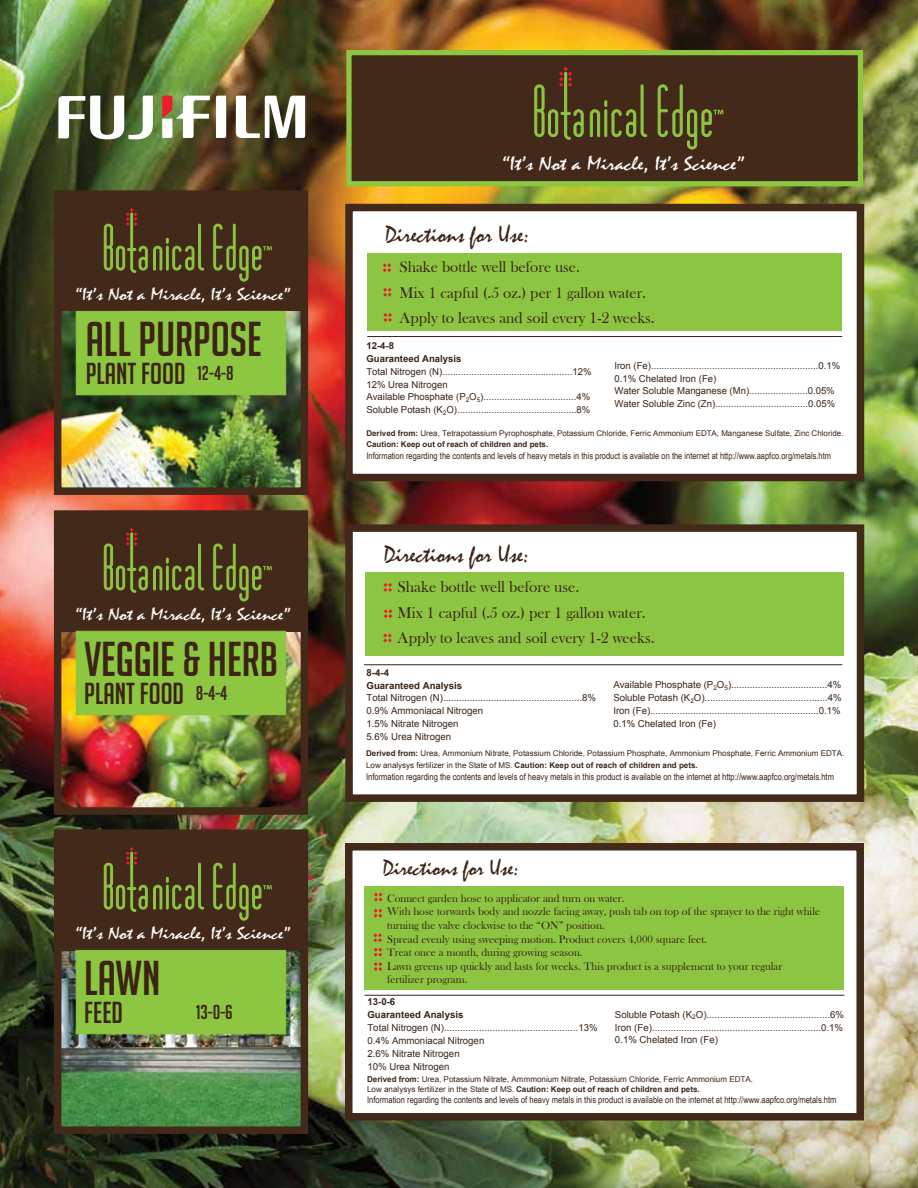
<style>
.page{position:relative;width:918px;height:1188px;background:#fff}
.page>*{position:absolute;margin:0;border:0;box-sizing:border-box;transform-origin:0 0}
.t1{font:47.7px "Big Noodle Titling";color:#3c2415}
.t2{font:29.55px "Big Noodle Titling";color:#3c2415}
.t3{font:24px "Mistral";color:#3c2415}
.t4{font:23.85px "Mistral";color:#3c2415}
.t5{font:22.5px "Mistral";color:#3c2415}
.t6{font:20.1px "Mistral";color:#fff;scale:1.18 1}
.t7{font:19.8px "Big Noodle Titling";color:#3c2415}
.t8{font:17.85px "Mistral";color:#fff;scale:1.18 1}
.t9{font:16.05px/25.7px "Bask Old Face";color:#3c2415}
.t10{font:15.9px/25.5px "Bask Old Face";color:#3c2415}
.t11{font:11.25px/13.5px "Bask Old Face";color:#3c2415}
.t12{font:9.6px/12.9px "Arial";color:#3c2415}
.t13{font:700 9.6px/12.9px "Arial";color:#3c2415}
.t14{font:9.3px "Arial Narrow";color:#3c2415}
.t15{font:9.15px "Arial Narrow";color:#3c2415}
.t16{font:8.1px/9.6px "Arial";color:#3c2415}
.t17{font:7.95px/11.1px "Arial";color:#3c2415}
.s1{font-weight:700}
</style>
<div class="page">
<img style="left:0;top:0;width:918px;height:1188px">
<div style="left:346px;top:50px;width:517px;height:136px;background:#42291a;border:5px solid #8dc640"></div>
<svg style="left:216px;top:96px;width:10px;height:42px"></svg>
<svg style="left:236px;top:96px;width:69px;height:42px"></svg>
<svg style="left:58px;top:96px;width:95px;height:44px"></svg>
<svg style="left:162px;top:96px;width:48px;height:42px"></svg>
<div style="left:345px;top:204px;width:519px;height:277px;background:#fff;border:8px solid #42291a"></div>
<div style="left:367px;top:253px;width:475px;height:78px;background:#8cc541"></div>
<svg style="left:383px;top:263px;width:8px;height:9px"></svg>
<svg style="left:383px;top:288px;width:9px;height:9px"></svg>
<svg style="left:383px;top:313px;width:9px;height:9px"></svg>
<hr style="left:367px;top:336px;width:475px;height:1px;background:#3c2415">
<div style="left:345px;top:524px;width:519px;height:278px;background:#fff;border:8px solid #42291a"></div>
<div style="left:365px;top:572px;width:479px;height:84px;background:#8cc541"></div>
<svg style="left:383px;top:583px;width:9px;height:9px"></svg>
<svg style="left:384px;top:609px;width:8px;height:9px"></svg>
<svg style="left:383px;top:634px;width:9px;height:8px"></svg>
<hr style="left:364px;top:664px;width:478px;height:1px;background:#3c2415">
<div style="left:345px;top:843px;width:519px;height:278px;background:#fff;border:8px solid #42291a"></div>
<div style="left:365px;top:887px;width:479px;height:103px;background:#8cc541"></div>
<svg style="left:374px;top:893px;width:9px;height:8px"></svg>
<svg style="left:374px;top:909px;width:8px;height:9px"></svg>
<svg style="left:373px;top:933px;width:9px;height:9px"></svg>
<hr style="left:365px;top:995px;width:479px;height:1px;background:#3c2415">
<svg style="left:374px;top:948px;width:8px;height:23px"></svg>
<img style="left:63px;top:950px;width:236px;height:175px">
<div style="left:58px;top:833px;width:246px;height:117px;background:#42291a"></div>
<div style="left:54px;top:829px;width:254px;height:305px;border:8px solid #42291a"></div>
<div style="left:76px;top:950px;width:210px;height:84px;background:#8dc641"></div>
<svg style="left:213px;top:862px;width:59px;height:59px"></svg>
<svg style="left:103px;top:847px;width:101px;height:65px"></svg>
<div style="left:58px;top:194px;width:246px;height:117px;background:#42291a"></div>
<img style="left:63px;top:311px;width:236px;height:175px">
<div style="left:54px;top:190px;width:254px;height:305px;border:8px solid #42291a"></div>
<div style="left:76px;top:311px;width:210px;height:84px;background:#8dc641"></div>
<svg style="left:213px;top:223px;width:59px;height:59px"></svg>
<svg style="left:103px;top:208px;width:101px;height:65px"></svg>
<img style="left:63px;top:631px;width:236px;height:175px">
<div style="left:58px;top:514px;width:246px;height:117px;background:#42291a"></div>
<div style="left:54px;top:510px;width:254px;height:305px;border:8px solid #42291a"></div>
<div style="left:76px;top:631px;width:210px;height:84px;background:#8dc641;border:1px solid #8cc541"></div>
<svg style="left:213px;top:543px;width:59px;height:59px"></svg>
<svg style="left:103px;top:528px;width:101px;height:65px"></svg>
<svg style="left:657px;top:84px;width:67px;height:66px"></svg>
<svg style="left:534px;top:67px;width:114px;height:73px"></svg>
<h3 class="t8" style="left:75px;top:283px;width:184px">“It’s Not a Miracle, It’s Science”</h3>
<h1 class="t1" style="left:86px;top:314px;width:178px">ALL PURPOSE</h1>
<h3 class="t7" style="left:197px;top:362px;width:38px">12-4-8</h3>
<h2 class="t2" style="left:86px;top:357px;width:101px">PLANT FOOD</h2>
<h3 class="t8" style="left:75px;top:603px;width:184px">“It’s Not a Miracle, It’s Science”</h3>
<h1 class="t1" style="left:84px;top:634px;width:195px">VEGGIE &amp; HERB</h1>
<h3 class="t7" style="left:196px;top:682px;width:33px">8-4-4</h3>
<h2 class="t2" style="left:84px;top:677px;width:101px">PLANT FOOD</h2>
<h3 class="t8" style="left:75px;top:922px;width:184px">“It’s Not a Miracle, It’s Science”</h3>
<h1 class="t1" style="left:84px;top:953px;width:78px">LAWN</h1>
<h2 class="t2" style="left:84px;top:996px;width:40px">FEED</h2>
<h3 class="t7" style="left:196px;top:1001px;width:39px">13-0-6</h3>
<h3 class="t6" style="left:502px;top:152px;width:207px">“It’s Not a Miracle, It’s Science”</h3>
<h3 class="t4" style="left:385px;top:220px;width:145px">Directions for Use:</h3>
<h3 class="t10" style="left:400px;top:254px;width:257px">Shake bottle well before use.<br>Mix 1 capful (.5 oz.) per 1 gallon water.<br>Apply to leaves and soil every 1-2 weeks.</h3>
<p class="t13" style="left:366px;top:340px;width:97px">12-4-8<br>Guaranteed Analysis</p>
<p class="t12" style="left:366px;top:365px;width:227px">Total Nitrogen (N).................................................12% 12% Urea Nitrogen<br>Available Phosphate (P<sub>2</sub>O<sub>5</sub>)...................................4% Soluble Potash (K<sub>2</sub>O).............................................8%</p>
<p class="t12" style="left:614px;top:359px;width:227px">Iron (Fe)...............................................................0.1% 0.1% Chelated Iron (Fe)<br>Water Soluble Manganese (Mn)......................0.05% Water Soluble Zinc (Zn)...................................0.05%</p>
<p class="t17" style="left:366px;top:428px;width:479px"><span class="s1">Derived from:</span> Urea, Tetrapotassium Pyrophosphate, Potassium Chloride, Ferric Ammonium EDTA, Manganese Sulfate, Zinc Chloride.<br><span class="s1">Caution: Keep out of reach of children and pets.</span></p>
<p class="t15" style="left:366px;top:449px;width:466px">Information regarding the contents and levels of heavy metals in this product is available on the internet at http://www.aapfco.org/metals.htm</p>
<h3 class="t3" style="left:384px;top:540px;width:146px">Directions for Use:</h3>
<h3 class="t9" style="left:398px;top:574px;width:259px">Shake bottle well before use.<br>Mix 1 capful (.5 oz.) per 1 gallon water.<br>Apply to leaves and soil every 1-2 weeks.</h3>
<p class="t13" style="left:367px;top:666px;width:97px">8-4-4<br>Guaranteed Analysis</p>
<p class="t12" style="left:367px;top:692px;width:231px">Total Nitrogen (N)....................................................8% 0.9% Ammoniacal Nitrogen<br>1.5% Nitrate Nitrogen<br>5.6% Urea Nitrogen</p>
<p class="t12" style="left:613px;top:678px;width:230px;text-align:justify">Available Phosphate (P<sub>2</sub>O<sub>5</sub>)....................................4% Soluble Potash (K<sub>2</sub>O)..............................................4% Iron (Fe)...............................................................0.1% 0.1% Chelated Iron (Fe)</p>
<p class="t17" style="left:366px;top:747px;width:480px;line-height:12px"><span class="s1">Derived from:</span> Urea, Ammonium Nitrate, Potassium Chloride, Potassium Phosphate, Ammonium Phosphate, Ferric Ammonium EDTA.<br>Low analysys fertilizer in the State of MS. <span class="s1">Caution: Keep out of reach of children and pets.</span></p>
<p class="t15" style="left:366px;top:770px;width:469px">Information regarding the contents and levels of heavy metals in this product is available on the internet at http://www.aapfco.org/metals.htm</p>
<h3 class="t5" style="left:383px;top:854px;width:137px">Directions for Use:</h3>
<p class="t11" style="left:387px;top:892px;width:434px">Connect garden hose to applicator and turn on water.<br>With hose torwards body and nozzle facing away, push tab on top of the sprayer to the right while turning the valve clockwise to the “ON” position.<br>Spread evenly using sweeping motion. Product covers 4,000 square feet.<br>Treat once a month, during growing season.<br>Lawn greens up quickly and lasts for weeks. This product is a supplement to your regular fertilizer program.</p>
<p class="t13" style="left:367px;top:996px;width:98px">13-0-6<br>Guaranteed Analysis</p>
<p class="t12" style="left:367px;top:1021px;width:232px">Total Nitrogen (N)..................................................13% 0.4% Ammoniacal Nitrogen<br>2.6% Nitrate Nitrogen<br>10% Urea Nitrogen</p>
<p class="t12" style="left:615px;top:1008px;width:231px;text-align:justify">Soluble Potash (K<sub>2</sub>O)..............................................6% Iron (Fe)...............................................................0.1% 0.1% Chelated Iron (Fe)</p>
<p class="t16" style="left:367px;top:1075px;width:387px"><span class="s1">Derived from:</span> Urea, Potassium Nitrate, Ammmonium Nitrate, Potassium Chloride, Ferric Ammonium EDTA.<br>Low analysys fertilizer in the State of MS. <span class="s1">Caution: Keep out of reach of children and pets.</span></p>
<p class="t14" style="left:367px;top:1093px;width:471px">Information regarding the contents and levels of heavy metals in this product is available on the internet at http://www.aapfco.org/metals.htm</p>
</div>
